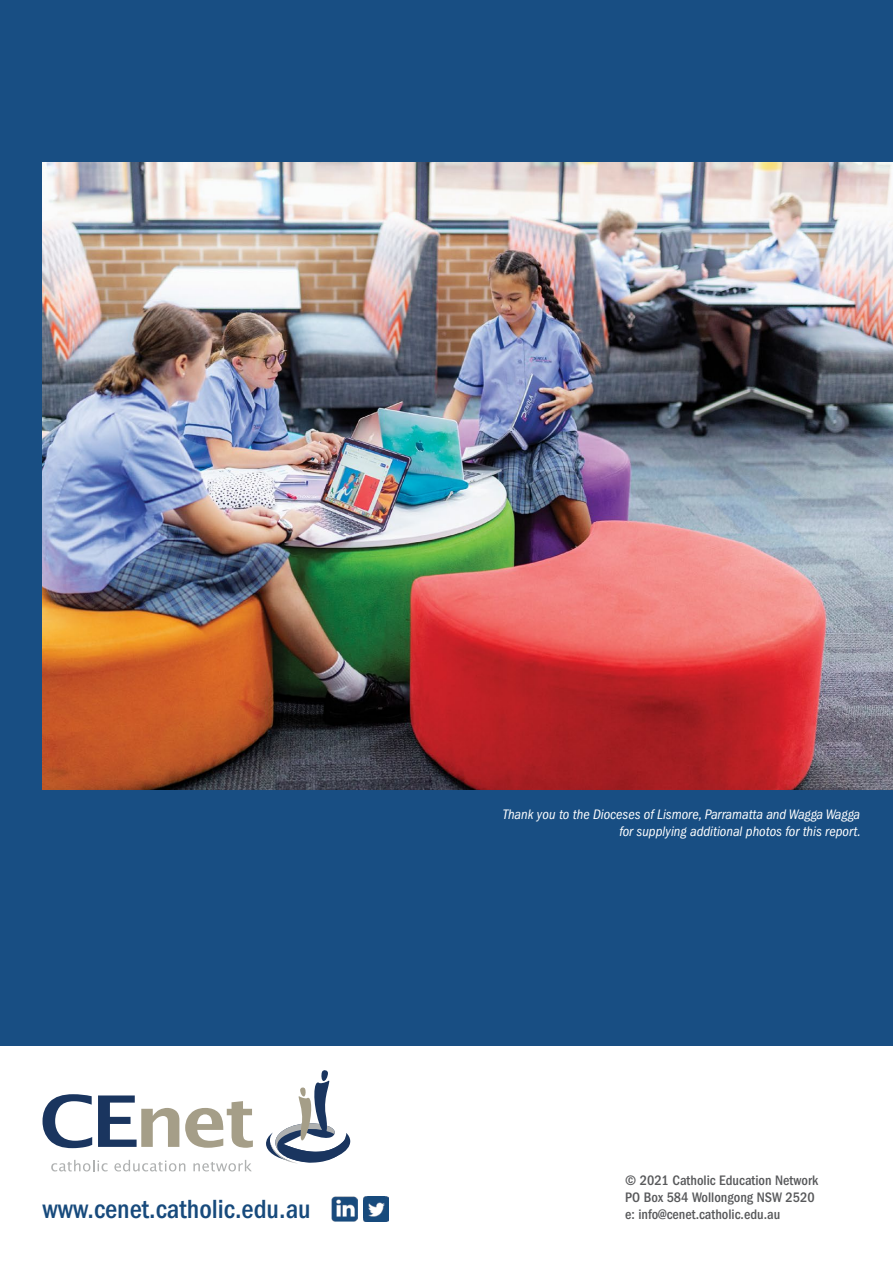
<style>
.page{position:relative;width:893px;height:1263px;background:#fff}
.page>*{position:absolute;margin:0;border:0;box-sizing:border-box;transform-origin:0 0}
.t1{font:500 condensed 27.15px "Franklin Gothic LT";color:#174a7c}
.t2{font:italic condensed 14.25px/17.1px "Franklin Gothic LT";color:#fff;text-align:right}
.t3{font:500 condensed 14.25px/17.1px "Franklin Gothic LT";color:#58595b}
</style>
<div class="page">
<div style="left:0;top:0;width:893px;height:1045px;background:#184e83"></div>
<svg style="left:51px;top:1160px;width:57px;height:11px"></svg>
<svg style="left:114px;top:1160px;width:71px;height:11px"></svg>
<svg style="left:193px;top:1160px;width:59px;height:11px"></svg>
<svg style="left:266px;top:1070px;width:84px;height:94px"></svg>
<svg style="left:43px;top:1094px;width:49px;height:54px"></svg>
<svg style="left:98px;top:1095px;width:81px;height:52px"></svg>
<svg style="left:185px;top:1101px;width:68px;height:47px"></svg>
<img style="left:332px;top:1196px;width:26px;height:26px">
<img style="left:364px;top:1197px;width:24px;height:24px">
<img style="left:43px;top:163px;width:850px;height:627px">
<h1 class="t1" style="left:43px;top:1193px;width:270px">www.cenet.catholic.edu.au</h1>
<p class="t2" style="left:503px;top:805px;width:360px">Thank you to the Dioceses of Lismore, Parramatta and Wagga Wagga for supplying additional photos for this report.</p>
<p class="t3" style="left:625px;top:1172px;width:195px">© 2021 Catholic Education Network<br>PO Box 584 Wollongong NSW 2520 e: info@cenet.catholic.edu.au</p>
</div>
